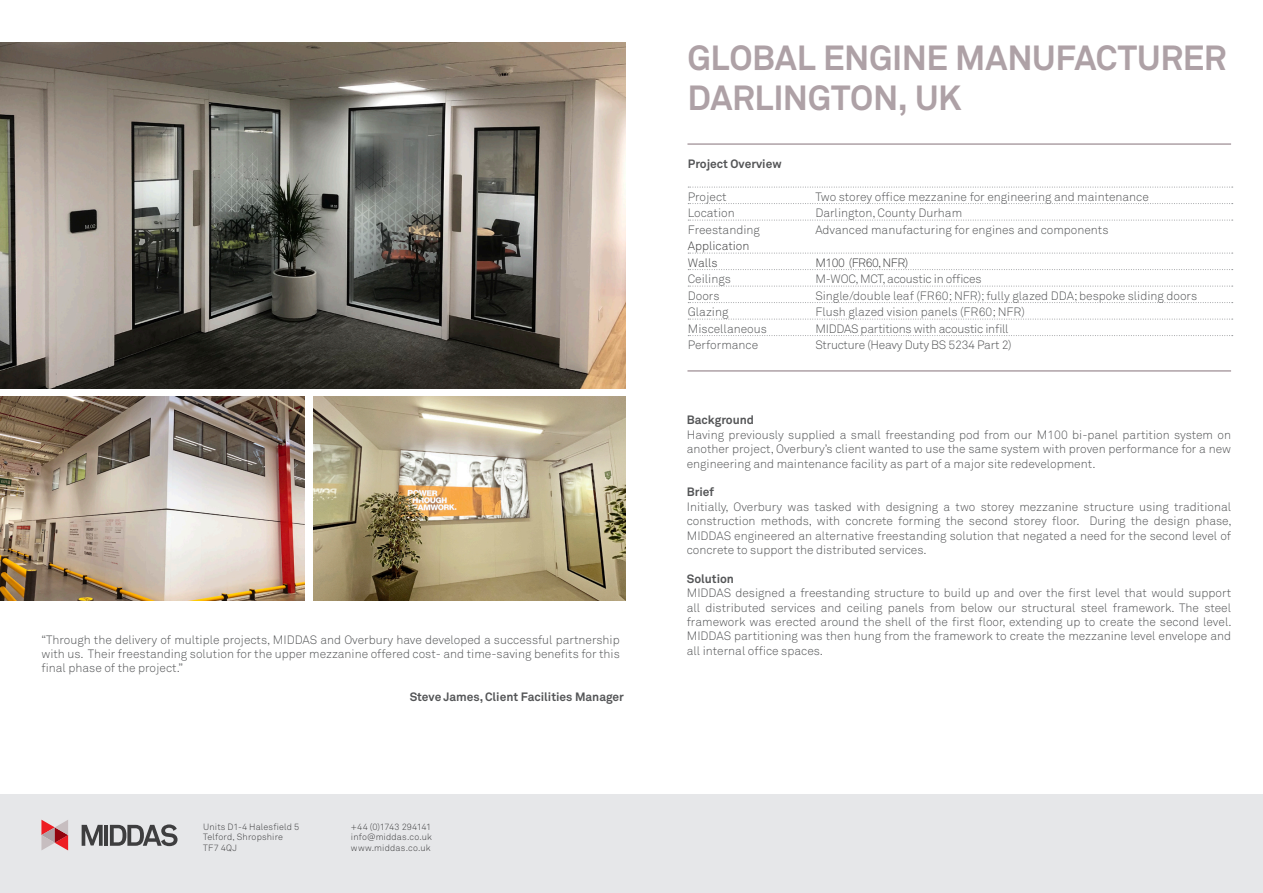
<style>
.page{position:relative;width:1263px;height:893px;background:#fff}
.page>*{position:absolute;margin:0;border:0;box-sizing:border-box;transform-origin:0 0}
.t1{font:700 34.5px "Akkurat Pro";letter-spacing:-.01em;color:#aea1a6}
.SPEC{font:12px/14.4px "Akkurat Light Pro";color:#545557;text-align:justify}
.QUOTE{font:12px/14.4px "Akkurat Light Pro";color:#545557;text-align:justify}
.SPEC-2{font:12px "Akkurat Light Pro";letter-spacing:-.02em;color:#545557}
.SPEC-3{font:700 12px "Akkurat Pro";color:#545557}
.t2{font:12px "Akkurat Light Pro";letter-spacing:-.005em;color:#3e3e3f}
.t3{font:12px "Akkurat Light Pro";letter-spacing:-.04em;color:#3e3e3f}
.t4{font:9px/10.5px "Akkurat Light Pro";letter-spacing:.015em;color:#3e3e3f}
</style>
<div class="page">
<div style="left:0;top:795px;width:1263px;height:98px;background:#e6e7e9"></div>
<svg style="left:41px;top:820px;width:27px;height:30px"></svg>
<svg style="left:82px;top:825px;width:21px;height:21px"></svg>
<hr style="left:104px;top:825px;width:4px;height:21px;background:#3e3e3f">
<svg style="left:110px;top:824px;width:68px;height:22px"></svg>
<svg style="left:688px;top:187px;width:545px;height:1px"></svg>
<svg style="left:688px;top:203px;width:545px;height:1px"></svg>
<svg style="left:688px;top:220px;width:545px;height:1px"></svg>
<svg style="left:688px;top:253px;width:545px;height:1px"></svg>
<svg style="left:688px;top:269px;width:545px;height:1px"></svg>
<svg style="left:688px;top:286px;width:545px;height:1px"></svg>
<svg style="left:688px;top:302px;width:545px;height:1px"></svg>
<svg style="left:688px;top:319px;width:545px;height:1px"></svg>
<svg style="left:688px;top:335px;width:545px;height:1px"></svg>
<hr style="left:687px;top:143px;width:544px;height:2px;background:#aea1a6">
<hr style="left:687px;top:370px;width:544px;height:2px;background:#aea1a6">
<img style="left:0;top:397px;width:305px;height:204px">
<img style="left:0;top:43px;width:625px;height:345px">
<img style="left:313px;top:397px;width:312px;height:204px">
<p class="QUOTE" style="left:41px;top:632px;width:580px">“Through the delivery of multiple projects, MIDDAS and Overbury have developed a successful partnership with us. Their freestanding solution for the upper mezzanine offered cost- and time-saving benefits for this final phase of the project.”</p>
<p class="SPEC-3" style="left:410px;top:689px;width:216px">Steve James, Client Facilities Manager</p>
<p class="t4" style="left:203px;top:822px;width:98px">Units D1-4 Halesfield 5<br>Telford, Shropshire<br>TF7 4QJ</p>
<p class="t4" style="left:351px;top:822px;width:83px;text-align:justify">+44 (0)1743 294141 info@middas.co.uk www.middas.co.uk</p>
<p class="t1" style="left:687px;top:36px;width:541px">GLOBAL ENGINE MANUFACTURER</p>
<p class="t1" style="left:687px;top:77px;width:276px">DARLINGTON, UK</p>
<p class="SPEC-3" style="left:688px;top:156px;width:95px">Project Overview</p>
<p class="SPEC" style="left:688px;top:189px;width:40px">Project</p>
<p class="SPEC" style="left:815px;top:189px;width:335px">Two storey office mezzanine for engineering and maintenance</p>
<p class="SPEC" style="left:688px;top:206px;width:48px">Location</p>
<p class="SPEC" style="left:815px;top:206px;width:148px">Darlington, County Durham</p>
<p class="SPEC" style="left:688px;top:222px;width:74px">Freestanding</p>
<p class="SPEC" style="left:815px;top:222px;width:295px">Advanced manufacturing for engines and components</p>
<p class="t2" style="left:688px;top:239px;width:63px">Application</p>
<p class="t2" style="left:688px;top:255px;width:31px">Walls</p>
<p class="t3" style="left:815px;top:255px;width:94px">M100 (FR60, NFR)</p>
<p class="SPEC" style="left:688px;top:272px;width:45px">Ceilings</p>
<p class="SPEC-2" style="left:815px;top:272px;width:168px">M-WOC, MCT, acoustic in offices</p>
<p class="SPEC" style="left:688px;top:288px;width:33px">Doors</p>
<p class="SPEC" style="left:815px;top:288px;width:383px">Single/double leaf (FR60; NFR); fully glazed DDA; bespoke sliding doors</p>
<p class="SPEC" style="left:688px;top:305px;width:42px">Glazing</p>
<p class="SPEC" style="left:815px;top:305px;width:211px">Flush glazed vision panels (FR60; NFR)</p>
<p class="SPEC" style="left:688px;top:321px;width:81px">Miscellaneous</p>
<p class="SPEC-2" style="left:815px;top:321px;width:195px">MIDDAS partitions with acoustic infill</p>
<p class="SPEC" style="left:688px;top:338px;width:72px">Performance</p>
<p class="SPEC-2" style="left:815px;top:338px;width:198px">Structure (Heavy Duty BS 5234 Part 2)</p>
<p class="SPEC-3" style="left:687px;top:413px;width:69px">Background</p>
<p class="SPEC" style="left:687px;top:428px;width:546px">Having previously supplied a small freestanding pod from our M100 bi-panel partition system on another project, Overbury’s client wanted to use the same system with proven performance for a new engineering and maintenance facility as part of a major site redevelopment.</p>
<p class="SPEC-3" style="left:687px;top:485px;width:29px">Brief</p>
<p class="SPEC" style="left:687px;top:500px;width:546px">Initially, Overbury was tasked with designing a two storey mezzanine structure using traditional construction methods, with concrete forming the second storey floor. During the design phase, MIDDAS engineered an alternative freestanding solution that negated a need for the second level of concrete to support the distributed services.</p>
<p class="SPEC-3" style="left:687px;top:571px;width:49px">Solution</p>
<p class="SPEC" style="left:687px;top:586px;width:546px">MIDDAS designed a freestanding structure to build up and over the first level that would support all distributed services and ceiling panels from below our structural steel framework. The steel framework was erected around the shell of the first floor, extending up to create the second level.<br>MIDDAS partitioning was then hung from the framework to create the mezzanine level envelope and all internal office spaces.</p>
</div>
